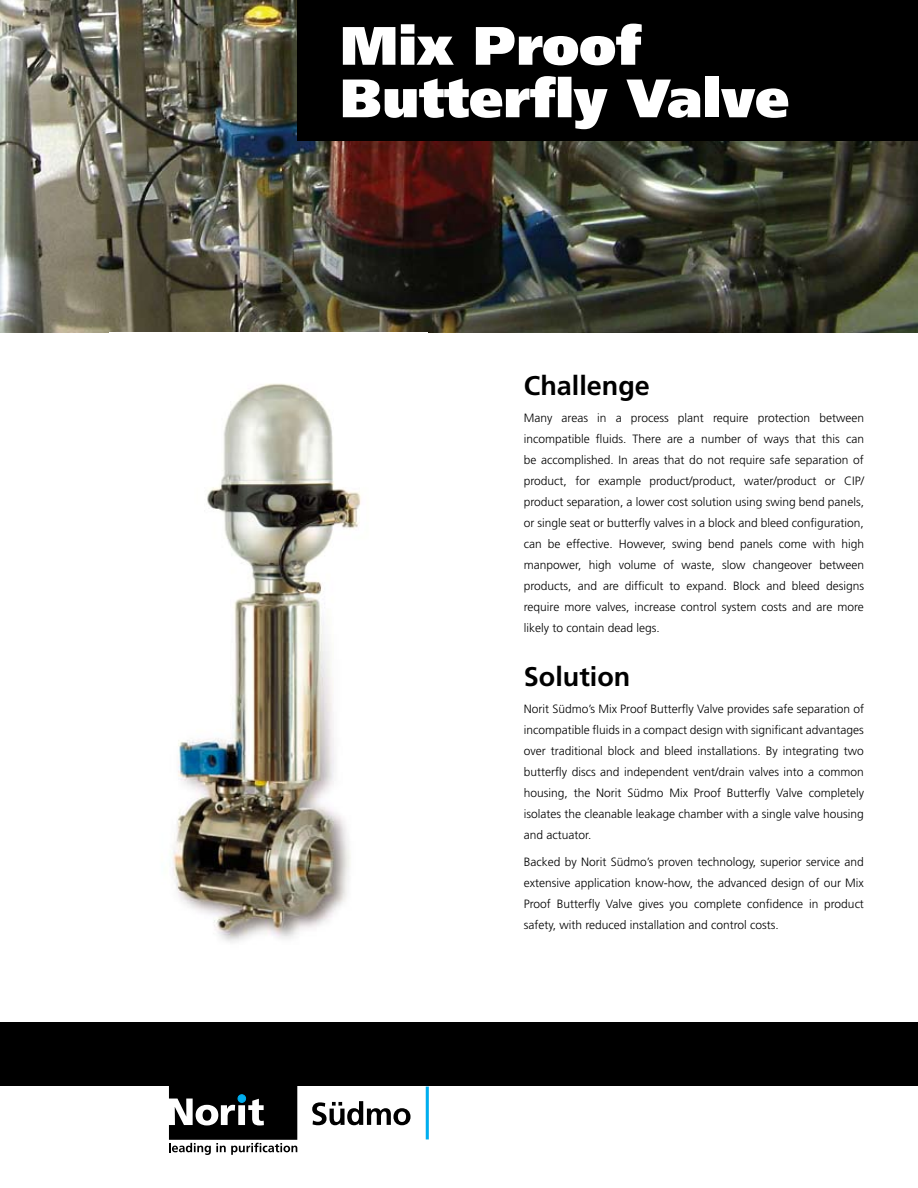
<style>
.page{position:relative;width:918px;height:1188px;background:#fff}
.page>*{position:absolute;margin:0;border:0;box-sizing:border-box;transform-origin:0 0}
.t1{font:900 54px/52.5px "Frutiger";color:#fff}
.t2{font:700 27px "Frutiger";color:#000}
.t3{font:300 12px/21px "Frutiger";color:#000;text-align:justify}
</style>
<div class="page">
<hr style="left:426px;top:1087px;width:3px;height:52px;background:#00aeef">
<svg style="left:312px;top:1101px;width:99px;height:24px"></svg>
<svg style="left:169px;top:1086px;width:128px;height:69px"></svg>
<img style="left:0;top:0;width:918px;height:332px">
<div style="left:297px;top:0;width:621px;height:140px;background:#000"></div>
<div style="left:0;top:1022px;width:918px;height:64px;background:#000"></div>
<img style="left:172px;top:383px;width:189px;height:560px">
<h1 class="t1" style="left:340px;top:24px;width:451px">Mix Proof<br>Butterfly Valve</h1>
<h2 class="t2" style="left:524px;top:375px;width:128px">Challenge</h2>
<p class="t3" style="left:524px;top:408px;width:342px">Many areas in a process plant require protection between incompatible fluids. There are a number of ways that this can be accomplished. In areas that do not require safe separation of product, for example product/product, water/product or CIP/ product separation, a lower cost solution using swing bend panels, or single seat or butterfly valves in a block and bleed configuration, can be effective. However, swing bend panels come with high manpower, high volume of waste, slow changeover between products, and are difficult to expand. Block and bleed designs require more valves, increase control system costs and are more likely to contain dead legs.</p>
<h2 class="t2" style="left:524px;top:666px;width:108px">Solution</h2>
<p class="t3" style="left:524px;top:699px;width:342px">Norit Südmo’s Mix Proof Butterfly Valve provides safe separation of incompatible fluids in a compact design with significant advantages over traditional block and bleed installations. By integrating two butterfly discs and independent vent/drain valves into a common housing, the Norit Südmo Mix Proof Butterfly Valve completely isolates the cleanable leakage chamber with a single valve housing and actuator.</p>
<p class="t3" style="left:524px;top:852px;width:342px">Backed by Norit Südmo’s proven technology, superior service and extensive application know-how, the advanced design of our Mix Proof Butterfly Valve gives you complete confidence in product safety, with reduced installation and control costs.</p>
</div>
